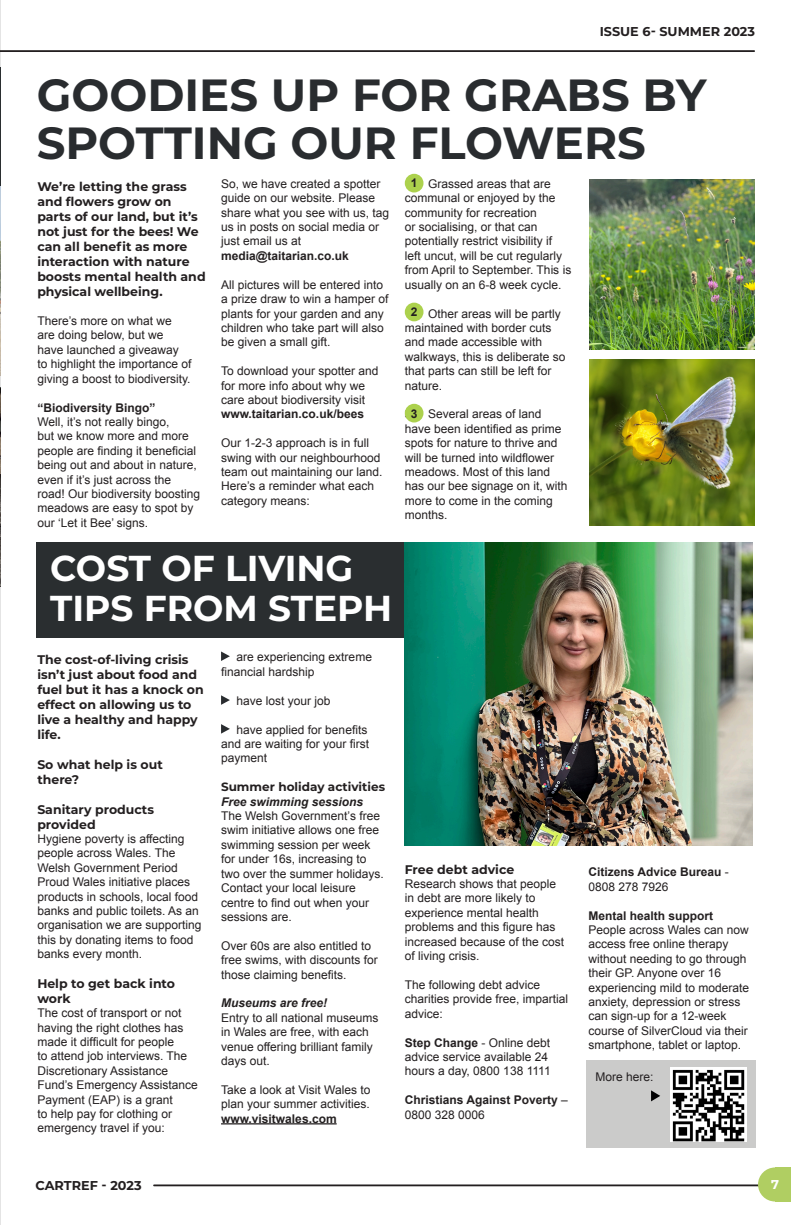
<style>
.page{position:relative;width:791px;height:1225px;background:#fff}
.page>*{position:absolute;margin:0;border:0;box-sizing:border-box;transform-origin:0 0}
.h2{font:700 45px/48px "Montserrat";color:#292c2f}
.h2-2{font:700 36px "Montserrat";color:#fff}
.t1{font:700 12.8px "Montserrat";color:#231f20}
.t2{font:700 12.8px "Montserrat";color:#fff}
.body_text{font:700 12.5px/15px "Montserrat";color:#231f20}
.body_text-2{font:12px/14.4px "Arial";color:#231f20}
.body_text-3{font:700 12px/14.4px "Arial";color:#231f20}
.body_text-4{font:italic 700 12px "Arial";color:#231f20}
.body_text-5{font:700 12px "Montserrat";color:#231f20}
.s1{font-weight:700}
.s2{font-weight:400}
</style>
<div class="page">
<hr style="left:221px;top:1123px;width:116px;height:1px;background:#231f20">
<svg style="left:221px;top:651px;width:9px;height:10px"></svg>
<svg style="left:221px;top:695px;width:9px;height:10px"></svg>
<svg style="left:221px;top:724px;width:9px;height:9px"></svg>
<hr style="left:0;top:0;width:1px;height:1225px;background:#cbcbca">
<svg style="left:153px;top:1167px;width:638px;height:34px"></svg>
<svg style="left:0;top:50px;width:755px;height:2px;background:#373434"></svg>
<hr style="left:0;top:67px;width:1px;height:118px;background:#2a2e30">
<div style="left:37px;top:542px;width:368px;height:96px;background:#2a2e30"></div>
<img style="left:405px;top:542px;width:348px;height:303px">
<img style="left:589px;top:179px;width:165px;height:170px">
<img style="left:589px;top:360px;width:165px;height:165px">
<div style="left:586px;top:1060px;width:169px;height:88px;background:#cbcbca"></div>
<img style="left:671px;top:1067px;width:75px;height:74px">
<svg style="left:651px;top:1090px;width:9px;height:11px"></svg>
<img style="left:0;top:387px;width:1px;height:199px">
<div style="left:405px;top:174px;width:18px;height:18px;background:#acd14d;border-radius:50%"></div>
<div style="left:405px;top:303px;width:18px;height:18px;background:#acd14d;border-radius:50%"></div>
<div style="left:405px;top:404px;width:18px;height:18px;background:#acd14d;border-radius:50%"></div>
<p class="t1" style="left:600px;top:23px;width:157px">ISSUE 6- SUMMER 2023</p>
<p class="h2" style="left:37px;top:69px;width:671px">GOODIES UP FOR GRABS BY<br>SPOTTING OUR FLOWERS</p>
<p class="body_text" style="left:37px;top:179px;width:170px">We’re letting the grass and flowers grow on parts of our land, but it’s not just for the bees! We can all benefit as more interaction with nature boosts mental health and physical wellbeing.</p>
<p class="body_text-2" style="left:37px;top:314px;width:156px">There’s more on what we are doing below, but we have launched a giveaway to highlight the importance of giving a boost to biodiversity.</p>
<p class="body_text-3" style="left:37px;top:400px;width:120px">“Biodiversity Bingo”</p>
<p class="body_text-2" style="left:37px;top:414px;width:164px">Well, it’s not really bingo,<br>but we know more and more people are finding it beneficial being out and about in nature, even if it’s just across the road! Our biodiversity boosting meadows are easy to spot by our ‘Let it Bee’ signs.</p>
<p class="body_text-2" style="left:221px;top:177px;width:170px">So, we have created a spotter guide on our website. Please share what you see with us, tag us in posts on social media or just email us at</p>
<p class="body_text-3" style="left:221px;top:249px;width:129px">media@taitarian.co.uk</p>
<p class="body_text-2" style="left:221px;top:277px;width:169px">All pictures will be entered into a prize draw to win a hamper of plants for your garden and any children who take part will also be given a small gift.</p>
<p class="body_text-2" style="left:221px;top:364px;width:159px">To download your spotter and for more info about why we care about biodiversity visit <span class="s1">www.taitarian.co.uk/bees</span></p>
<p class="body_text-2" style="left:221px;top:436px;width:163px">Our 1-2-3 approach is in full swing with our neighbourhood team out maintaining our land.</p>
<p class="body_text-2" style="left:221px;top:479px;width:155px">Here’s a reminder what each category means:</p>
<p class="h2-2" style="left:50px;top:542px;width:305px">COST OF LIVING</p>
<p class="h2-2" style="left:50px;top:582px;width:344px">TIPS FROM STEPH</p>
<p class="body_text" style="left:37px;top:651px;width:168px">The cost-of-living crisis isn’t just about food and fuel but it has a knock on effect on allowing us to live a healthy and happy life.</p>
<p class="body_text" style="left:37px;top:756px;width:127px">So what help is out there?</p>
<p class="body_text" style="left:37px;top:801px;width:118px">Sanitary products provided</p>
<p class="body_text-2" style="left:37px;top:831px;width:166px">Hygiene poverty is affecting people across Wales. The<br>Welsh Government Period<br>Proud Wales initiative places products in schools, local food banks and public toilets. As an organisation we are supporting this by donating items to food banks every month.</p>
<p class="body_text" style="left:37px;top:975px;width:139px">Help to get back into work</p>
<p class="body_text-2" style="left:37px;top:1005px;width:162px">The cost of transport or not having the right clothes has made it difficult for people<br>to attend job interviews. The<br>Discretionary Assistance<br>Fund’s Emergency Assistance<br>Payment (EAP) is a grant<br>to help pay for clothing or emergency travel if you:</p>
<p class="body_text-2" style="left:221px;top:649px;width:152px;line-height:15px;text-indent:16px">are experiencing extreme financial hardship</p>
<p class="body_text-2" style="left:237px;top:693px;width:96px">have lost your job</p>
<p class="body_text-2" style="left:221px;top:722px;width:150px;text-indent:16px">have applied for benefits and are waiting for your first payment</p>
<p class="body_text-5" style="left:221px;top:778px;width:165px">Summer holiday activities</p>
<p class="body_text-4" style="left:221px;top:793px;width:144px">Free swimming sessions</p>
<p class="body_text-2" style="left:221px;top:809px;width:164px">The Welsh Government’s free swim initiative allows one free swimming session per week for under 16s, increasing to two over the summer holidays.<br>Contact your local leisure centre to find out when your sessions are.</p>
<p class="body_text-2" style="left:221px;top:938px;width:158px">Over 60s are also entitled to free swims, with discounts for those claiming benefits.</p>
<p class="body_text-4" style="left:221px;top:995px;width:108px">Museums are free!</p>
<p class="body_text-2" style="left:221px;top:1010px;width:159px">Entry to all national museums in Wales are free, with each venue offering brilliant family days out.</p>
<p class="body_text-2" style="left:221px;top:1082px;width:151px">Take a look at Visit Wales to plan your summer activities.</p>
<p class="body_text-3" style="left:221px;top:1111px;width:117px">www.visitwales.com</p>
<p class="body_text-3" style="left:411px;top:176px;width:8px">1</p>
<p class="body_text-2" style="left:405px;top:177px;width:168px">1. Grassed areas that are communal or enjoyed by the community for recreation<br>or socialising, or that can potentially restrict visibility if<br>left uncut, will be cut regularly from April to September. This is usually on an 6-8 week cycle.</p>
<p class="body_text-2" style="left:405px;top:306px;width:162px;text-indent:23px">Other areas will be partly maintained with border cuts and made accessible with walkways, this is deliberate so that parts can still be left for nature.</p>
<p class="body_text-2" style="left:405px;top:407px;width:164px">3. Several areas of land have been identified as prime spots for nature to thrive and will be turned into wildflower meadows. Most of this land has our bee signage on it, with more to come in the coming months.</p>
<p class="body_text-3" style="left:411px;top:305px;width:8px">2</p>
<p class="body_text-3" style="left:411px;top:406px;width:8px">3</p>
<p class="body_text" style="left:405px;top:861px;width:111px">Free debt advice</p>
<p class="body_text-2" style="left:405px;top:876px;width:161px">Research shows that people in debt are more likely to experience mental health problems and this figure has increased because of the cost of living crisis.</p>
<p class="body_text-2" style="left:405px;top:977px;width:165px">The following debt advice charities provide free, impartial advice:</p>
<p class="body_text-2" style="left:405px;top:1035px;width:147px"><span class="s1">Step Change</span> - Online debt advice service available 24 hours a day, 0800 138 1111</p>
<p class="body_text-3" style="left:405px;top:1093px;width:164px">Christians Against Poverty <span class="s2">–<br>0800 328 0006</span></p>
<p class="body_text-3" style="left:588px;top:865px;width:142px">Citizens Advice Bureau <span class="s2">-<br>0808 278 7926</span></p>
<p class="body_text-3" style="left:588px;top:908px;width:126px">Mental health support</p>
<p class="body_text-2" style="left:588px;top:922px;width:162px">People across Wales can now access free online therapy without needing to go through their GP. Anyone over 16 experiencing mild to moderate anxiety, depression or stress can sign-up for a 12-week course of SilverCloud via their smartphone, tablet or laptop.</p>
<p class="body_text-2" style="left:596px;top:1069px;width:60px">More here:</p>
<p class="t1" style="left:36px;top:1175px;width:108px">CARTREF - 2023</p>
<p class="t2" style="left:771px;top:1175px;width:9px">7</p>
</div>
